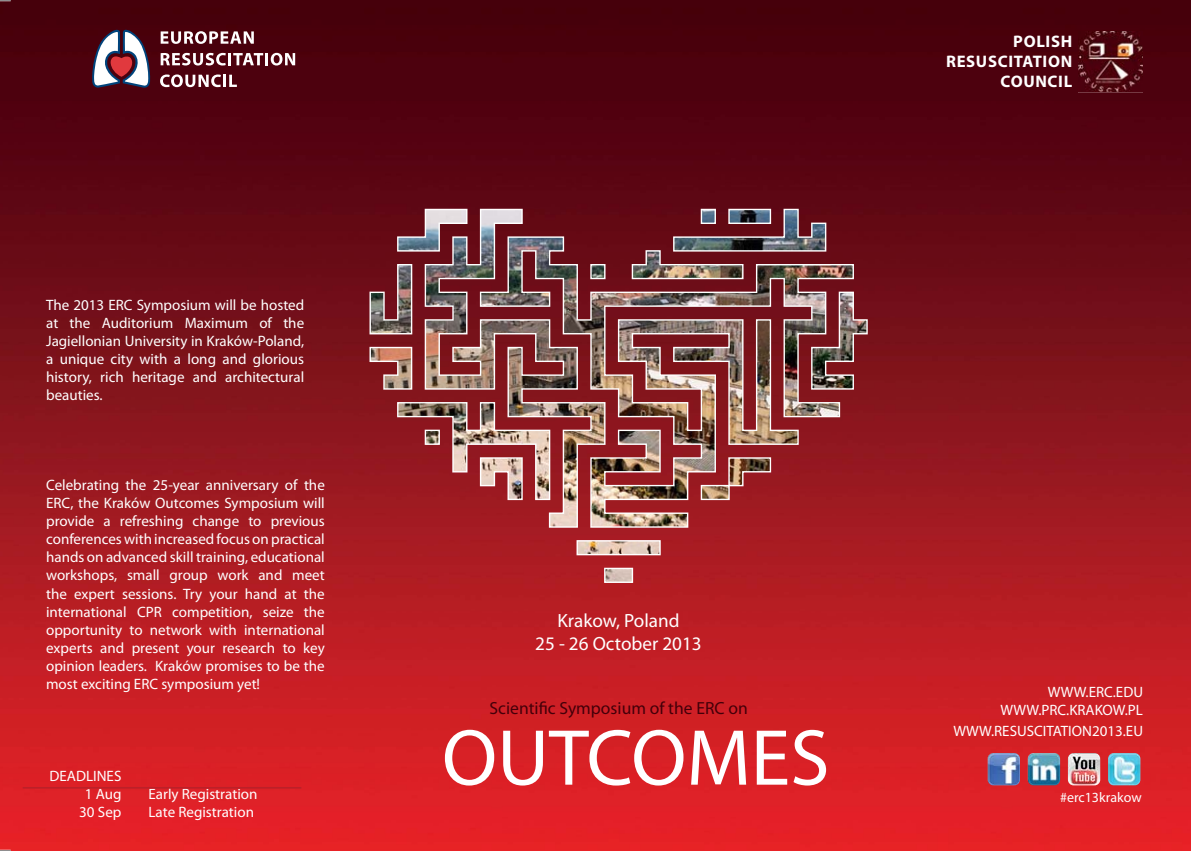
<style>
.page{position:relative;width:1191px;height:851px;background:#fff}
.page>*{position:absolute;margin:0;border:0;box-sizing:border-box;transform-origin:0 0}
.t1{font:80px "Myriad Pro";color:#fff}
.t2{font:19.2px/23px "Myriad Pro";color:#fff;text-align:center}
.t3{font:17.6px "Myriad Pro";color:#440009}
.t4{font:700 16.8px/20px "Myriad Pro";letter-spacing:.04em;color:#fff;text-align:right}
.t5{font:15px/18px "Myriad Pro";color:#fff;text-align:justify}
.t6{font:14px "Myriad Pro";color:#fff}
</style>
<div class="page">
<img style="left:0;top:0;width:1191px;height:850px">
<svg style="left:92px;top:29px;width:58px;height:59px"></svg>
<svg style="left:161px;top:31px;width:93px;height:13px"></svg>
<svg style="left:161px;top:53px;width:134px;height:12px"></svg>
<svg style="left:160px;top:74px;width:77px;height:13px"></svg>
<img style="left:370px;top:209px;width:497px;height:373px">
<svg style="left:396px;top:401px;width:28px;height:99px;background:#93282d"></svg>
<svg style="left:424px;top:445px;width:55px;height:83px;background:#a22a30"></svg>
<img style="left:369px;top:263px;width:55px;height:127px">
<svg style="left:396px;top:208px;width:28px;height:44px"></svg>
<img style="left:424px;top:208px;width:403px;height:237px">
<img style="left:479px;top:236px;width:375px;height:292px">
<svg style="left:576px;top:539px;width:85px;height:17px"></svg>
<img style="left:810px;top:291px;width:58px;height:99px">
<div style="left:604px;top:567px;width:29px;height:16px;border:1px solid #fff"></div>
<img style="left:1078px;top:31px;width:65px;height:62px">
<img style="left:1078px;top:31px;width:64px;height:61px">
<hr style="left:23px;top:786px;width:278px;height:2px;background:#bc2028">
<img style="left:987px;top:752px;width:33px;height:33px;border-radius:6px">
<img style="left:1027px;top:752px;width:33px;height:33px;border-radius:6px">
<img style="left:1068px;top:752px;width:32px;height:33px;border-radius:6px">
<img style="left:1108px;top:752px;width:32px;height:33px;border-radius:6px">
<svg style="left:0;top:849px;width:11px;height:2px"></svg>
<p class="t5" style="left:46px;top:296px;width:260px">The 2013 ERC Symposium will be hosted at the Auditorium Maximum of the Jagiellonian University in Kraków-Poland, a unique city with a long and glorious history, rich heritage and architectural beauties.</p>
<p class="t5" style="left:46px;top:477px;width:280px">Celebrating the 25-year anniversary of the ERC, the Kraków Outcomes Symposium will provide a refreshing change to previous conferences with increased focus on practical hands on advanced skill training, educational workshops, small group work and meet the expert sessions. Try your hand at the international CPR competition, seize the opportunity to network with international experts and present your research to key opinion leaders. Kraków promises to be the most exciting ERC symposium yet!</p>
<p class="t5" style="left:49px;top:768px;width:73px;text-align:right">DEADLINES<br>1 Aug<br>30 Sep</p>
<p class="t5" style="left:148px;top:786px;width:110px">Early Registration<br>Late Registration</p>
<p class="t2" style="left:535px;top:610px;width:168px">Krakow, Poland<br>25 - 26 October 2013</p>
<p class="t3" style="left:489px;top:701px;width:260px">Scientific Symposium of the ERC on</p>
<h1 class="t1" style="left:442px;top:727px;width:389px">OUTCOMES</h1>
<p class="t4" style="left:946px;top:31px;width:128px">POLISH<br>RESUSCITATION<br>COUNCIL</p>
<p class="t5" style="left:1000px;top:683px;width:144px;text-align:right">WWW.ERC.EDU<br>WWW.PRC.KRAKOW.PL</p>
<p class="t5" style="left:953px;top:723px;width:191px">WWW.RESUSCITATION2013.EU</p>
<p class="t6" style="left:1060px;top:791px;width:83px">#erc13krakow</p>
</div>
